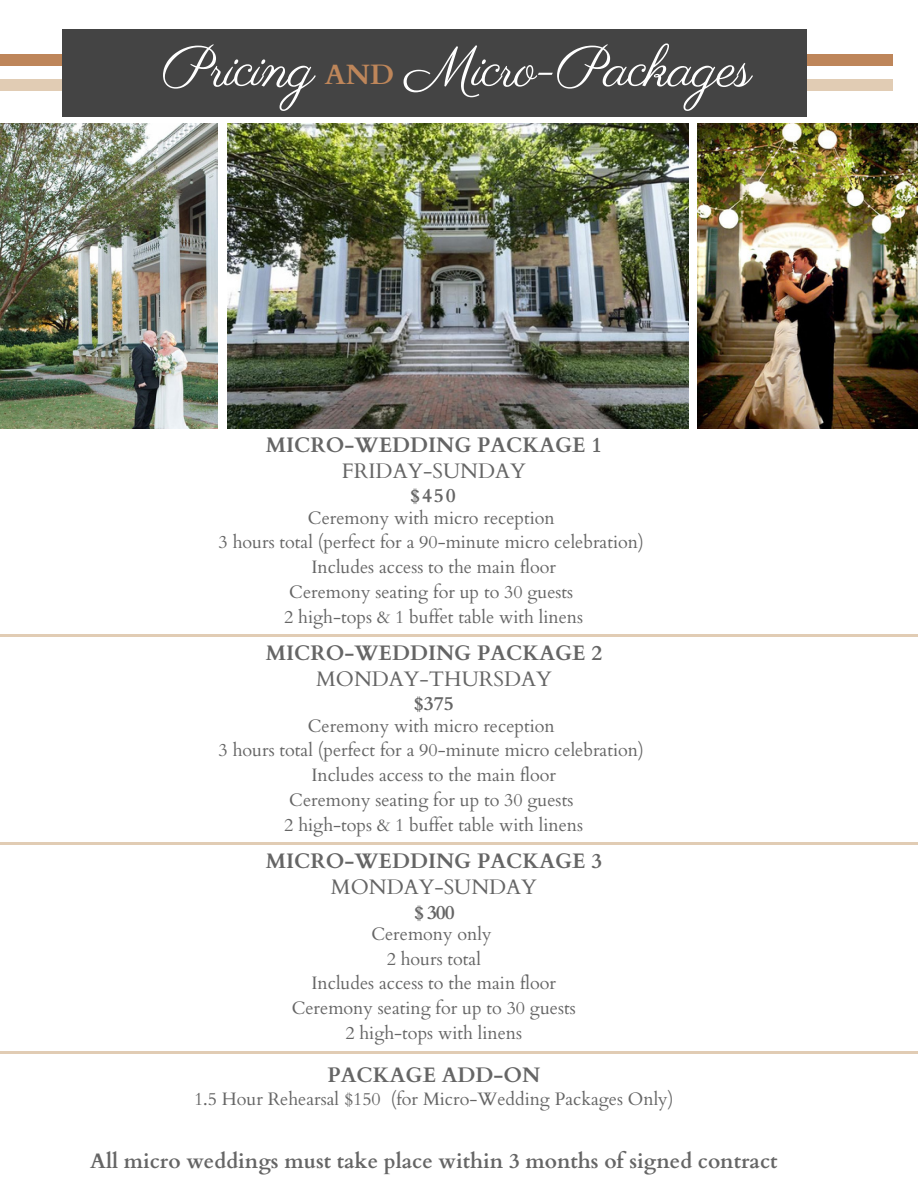
<style>
.page{position:relative;width:918px;height:1188px;background:#fff}
.page>*{position:absolute;margin:0;border:0;box-sizing:border-box;transform-origin:0 0}
.t1{font:57px "Parisienne";letter-spacing:-.025em;color:#fff}
.t2{font:700 28.05px "Cardo";color:#be865a}
.t3{font:700 21px "Cardo";color:#656565}
.t4{font:21px "Cardo";color:#656565}
.t5{font:700 19.5px "Cardo";color:#656565}
.t6{font:18px "Cardo";color:#656565}
</style>
<div class="page">
<div style="left:0;top:79px;width:893px;height:12px;background:#e1ccb4"></div>
<div style="left:0;top:55px;width:893px;height:11px;background:#be865a"></div>
<div style="left:62px;top:29px;width:744px;height:87px;background:#444"></div>
<hr style="left:0;top:635px;width:918px;height:2px;background:#e1ccb4">
<hr style="left:0;top:843px;width:918px;height:2px;background:#e1ccb4">
<hr style="left:0;top:1051px;width:918px;height:2px;background:#e1ccb4">
<img style="left:698px;top:124px;width:220px;height:305px">
<img style="left:227px;top:124px;width:461px;height:305px">
<img style="left:0;top:124px;width:217px;height:305px">
<p class="t1" style="left:162px;top:33px;width:154px">Pricing</p>
<p class="t2" style="left:325px;top:56px;width:71px">AND</p>
<p class="t1" style="left:406px;top:33px;width:348px">Micro-Packages</p>
<p class="t3" style="left:266px;top:431px;width:338px">MICRO-WEDDING PACKAGE 1</p>
<p class="t4" style="left:342px;top:457px;width:185px">FRIDAY-SUNDAY</p>
<p class="t5" style="left:410px;top:483px;width:47px">$450</p>
<p class="t6" style="left:308px;top:506px;width:248px">Ceremony with micro reception</p>
<p class="t6" style="left:219px;top:531px;width:427px">3 hours total (perfect for a 90-minute micro celebration)</p>
<p class="t6" style="left:311px;top:555px;width:246px">Includes access to the main floor</p>
<p class="t6" style="left:289px;top:580px;width:286px">Ceremony seating for up to 30 guests</p>
<p class="t6" style="left:284px;top:605px;width:300px">2 high-tops &amp; 1 buffet table with linens</p>
<p class="t3" style="left:266px;top:639px;width:338px">MICRO-WEDDING PACKAGE 2</p>
<p class="t4" style="left:316px;top:665px;width:237px">MONDAY-THURSDAY</p>
<p class="t5" style="left:414px;top:691px;width:41px">$375</p>
<p class="t6" style="left:308px;top:714px;width:248px">Ceremony with micro reception</p>
<p class="t6" style="left:219px;top:739px;width:427px">3 hours total (perfect for a 90-minute micro celebration)</p>
<p class="t6" style="left:311px;top:763px;width:246px">Includes access to the main floor</p>
<p class="t6" style="left:289px;top:788px;width:286px">Ceremony seating for up to 30 guests</p>
<p class="t6" style="left:284px;top:813px;width:300px">2 high-tops &amp; 1 buffet table with linens</p>
<p class="t3" style="left:266px;top:847px;width:338px">MICRO-WEDDING PACKAGE 3</p>
<p class="t4" style="left:331px;top:873px;width:207px">MONDAY-SUNDAY</p>
<p class="t5" style="left:414px;top:899px;width:42px">$ 300</p>
<p class="t6" style="left:371px;top:922px;width:122px">Ceremony only</p>
<p class="t6" style="left:387px;top:947px;width:96px">2 hours total</p>
<p class="t6" style="left:311px;top:972px;width:246px">Includes access to the main floor</p>
<p class="t6" style="left:292px;top:996px;width:286px">Ceremony seating for up to 30 guests</p>
<p class="t6" style="left:345px;top:1021px;width:178px">2 high-tops with linens</p>
<p class="t3" style="left:327px;top:1061px;width:214px">PACKAGE ADD-ON</p>
<p class="t6" style="left:194px;top:1088px;width:481px">1.5 Hour Rehearsal $150 (for Micro-Wedding Packages Only)</p>
<p class="t3" style="left:90px;top:1147px;width:689px">All micro weddings must take place within 3 months of signed contract</p>
</div>
